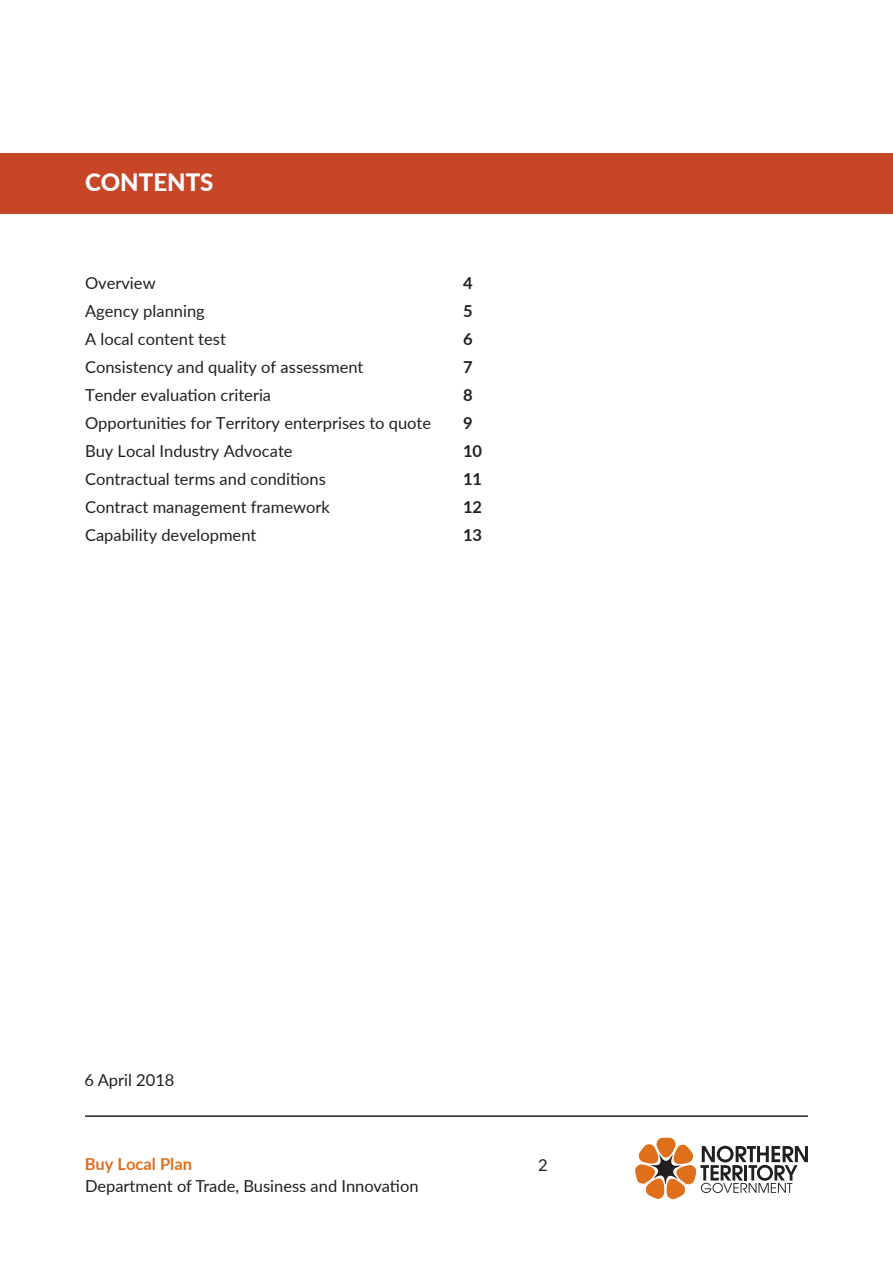
<style>
.page{position:relative;width:893px;height:1263px;background:#fff}
.page>*{position:absolute;margin:0;border:0;box-sizing:border-box;transform-origin:0 0}
.t1{font:800 24px "Lato";color:#fff}
.t2{font:16.5px "Lato";color:#231f20}
.t3{font:700 16.5px "Lato";color:#231f20}
.t4{font:700 16.5px "Lato";color:#e06f1c}
</style>
<div class="page">
<svg style="left:635px;top:1137px;width:173px;height:62px"></svg>
<hr style="left:85px;top:1115px;width:723px;height:2px;background:#231f20">
<div style="left:0;top:153px;width:893px;height:60px;background:#c74628"></div>
<p class="t1" style="left:85px;top:164px;width:130px">CONTENTS</p>
<p class="t2" style="left:85px;top:271px;width:72px">Overview</p>
<p class="t3" style="left:463px;top:271px;width:11px">4</p>
<p class="t2" style="left:85px;top:300px;width:121px">Agency planning</p>
<p class="t3" style="left:463px;top:299px;width:11px">5</p>
<p class="t2" style="left:85px;top:328px;width:142px">A local content test</p>
<p class="t3" style="left:463px;top:327px;width:11px">6</p>
<p class="t2" style="left:85px;top:356px;width:280px">Consistency and quality of assessment</p>
<p class="t3" style="left:463px;top:355px;width:11px">7</p>
<p class="t2" style="left:85px;top:384px;width:188px">Tender evaluation criteria</p>
<p class="t3" style="left:463px;top:383px;width:11px">8</p>
<p class="t2" style="left:85px;top:412px;width:348px">Opportunities for Territory enterprises to quote</p>
<p class="t3" style="left:463px;top:411px;width:11px">9</p>
<p class="t2" style="left:85px;top:440px;width:209px">Buy Local Industry Advocate</p>
<p class="t3" style="left:463px;top:439px;width:21px">10</p>
<p class="t2" style="left:85px;top:468px;width:242px">Contractual terms and conditions</p>
<p class="t3" style="left:463px;top:467px;width:21px">11</p>
<p class="t2" style="left:85px;top:496px;width:246px">Contract management framework</p>
<p class="t3" style="left:463px;top:495px;width:21px">12</p>
<p class="t2" style="left:85px;top:524px;width:173px">Capability development</p>
<p class="t3" style="left:463px;top:523px;width:21px">13</p>
<p class="t2" style="left:85px;top:1068px;width:91px">6 April 2018</p>
<p class="t4" style="left:85px;top:1151px;width:109px">Buy Local Plan</p>
<p class="t2" style="left:538px;top:1154px;width:11px">2</p>
<p class="t2" style="left:85px;top:1174px;width:335px">Department of Trade, Business and Innovation</p>
</div>
